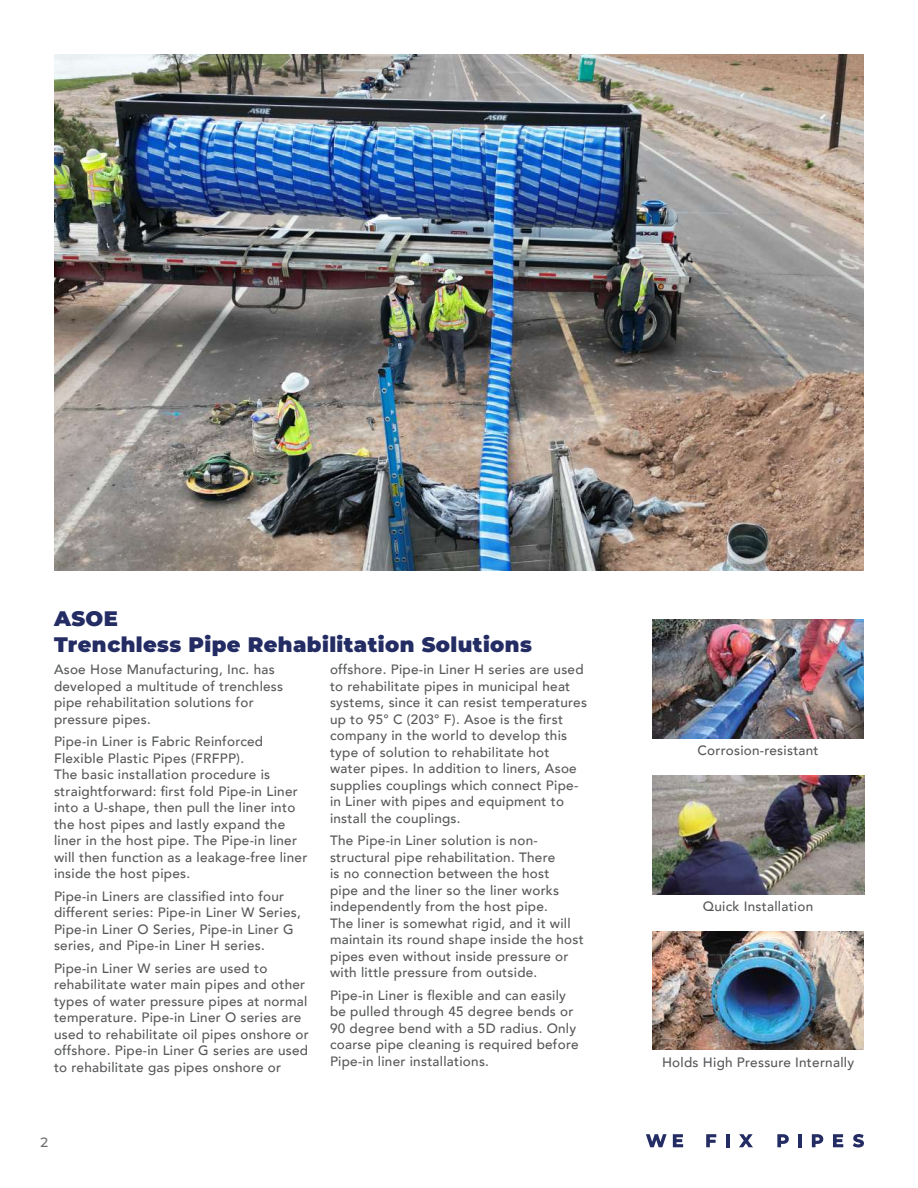
<style>
.page{position:relative;width:918px;height:1188px;background:#fff}
.page>*{position:absolute;margin:0;border:0;box-sizing:border-box;transform-origin:0 0}
.t1{font:900 21px/25.2px "Montserrat";letter-spacing:.02em;color:#242c64}
.t2{font:500 13.5px/16.5px "Avenir";letter-spacing:.02em;color:#57585a}
.t3{font:500 13.5px "Montserrat";color:#6c6d70}
</style>
<div class="page">
<svg style="left:646px;top:1134px;width:21px;height:13px"></svg>
<svg style="left:673px;top:1134px;width:10px;height:13px"></svg>
<svg style="left:706px;top:1134px;width:10px;height:13px"></svg>
<hr style="left:726px;top:1134px;width:4px;height:13px;background:#242c64">
<svg style="left:739px;top:1134px;width:14px;height:13px"></svg>
<svg style="left:777px;top:1134px;width:12px;height:13px"></svg>
<svg style="left:799px;top:1134px;width:3px;height:13px"></svg>
<svg style="left:812px;top:1134px;width:11px;height:13px"></svg>
<svg style="left:833px;top:1134px;width:10px;height:13px"></svg>
<svg style="left:853px;top:1134px;width:11px;height:13px"></svg>
<img style="left:54px;top:54px;width:810px;height:517px">
<img style="left:652px;top:620px;width:212px;height:118px">
<img style="left:652px;top:775px;width:212px;height:119px">
<img style="left:652px;top:931px;width:212px;height:119px">
<h1 class="t1" style="left:54px;top:606px;width:479px">ASOE<br>Trenchless Pipe Rehabilitation Solutions</h1>
<p class="t2" style="left:54px;top:660px;width:231px">Asoe Hose Manufacturing, Inc. has developed a multitude of trenchless pipe rehabilitation solutions for pressure pipes.</p>
<p class="t2" style="left:54px;top:732px;width:255px">Pipe-in Liner is Fabric Reinforced Flexible Plastic Pipes (FRFPP).<br>The basic installation procedure is straightforward: first fold Pipe-in Liner into a U-shape, then pull the liner into the host pipes and lastly expand the liner in the host pipe. The Pipe-in liner will then function as a leakage-free liner inside the host pipes.</p>
<p class="t2" style="left:54px;top:887px;width:248px">Pipe-in Liners are classified into four different series: Pipe-in Liner W Series, Pipe-in Liner O Series, Pipe-in Liner G series, and Pipe-in Liner H series.</p>
<p class="t2" style="left:54px;top:959px;width:256px">Pipe-in Liner W series are used to rehabilitate water main pipes and other types of water pressure pipes at normal temperature. Pipe-in Liner O series are used to rehabilitate oil pipes onshore or offshore. Pipe-in Liner G series are used to rehabilitate gas pipes onshore or</p>
<p class="t2" style="left:330px;top:660px;width:259px">offshore. Pipe-in Liner H series are used to rehabilitate pipes in municipal heat systems, since it can resist temperatures up to 95° C (203° F). Asoe is the first company in the world to develop this type of solution to rehabilitate hot water pipes. In addition to liners, Asoe supplies couplings which connect Pipe&shy;in Liner with pipes and equipment to install the couplings.</p>
<p class="t2" style="left:330px;top:831px;width:255px">The Pipe-in Liner solution is non&shy;structural pipe rehabilitation. There<br>is no connection between the host<br>pipe and the liner so the liner works independently from the host pipe.<br>The liner is somewhat rigid, and it will maintain its round shape inside the host pipes even without inside pressure or with little pressure from outside.</p>
<p class="t2" style="left:330px;top:986px;width:250px">Pipe-in Liner is flexible and can easily be pulled through 45 degree bends or 90 degree bend with a 5D radius. Only coarse pipe cleaning is required before Pipe-in liner installations.</p>
<p class="t3" style="left:40px;top:1133px;width:9px">2</p>
<p class="t2" style="left:697px;top:741px;width:123px">Corrosion-resistant</p>
<p class="t2" style="left:703px;top:897px;width:112px">Quick Installation</p>
<p class="t2" style="left:662px;top:1053px;width:194px">Holds High Pressure Internally</p>
</div>
